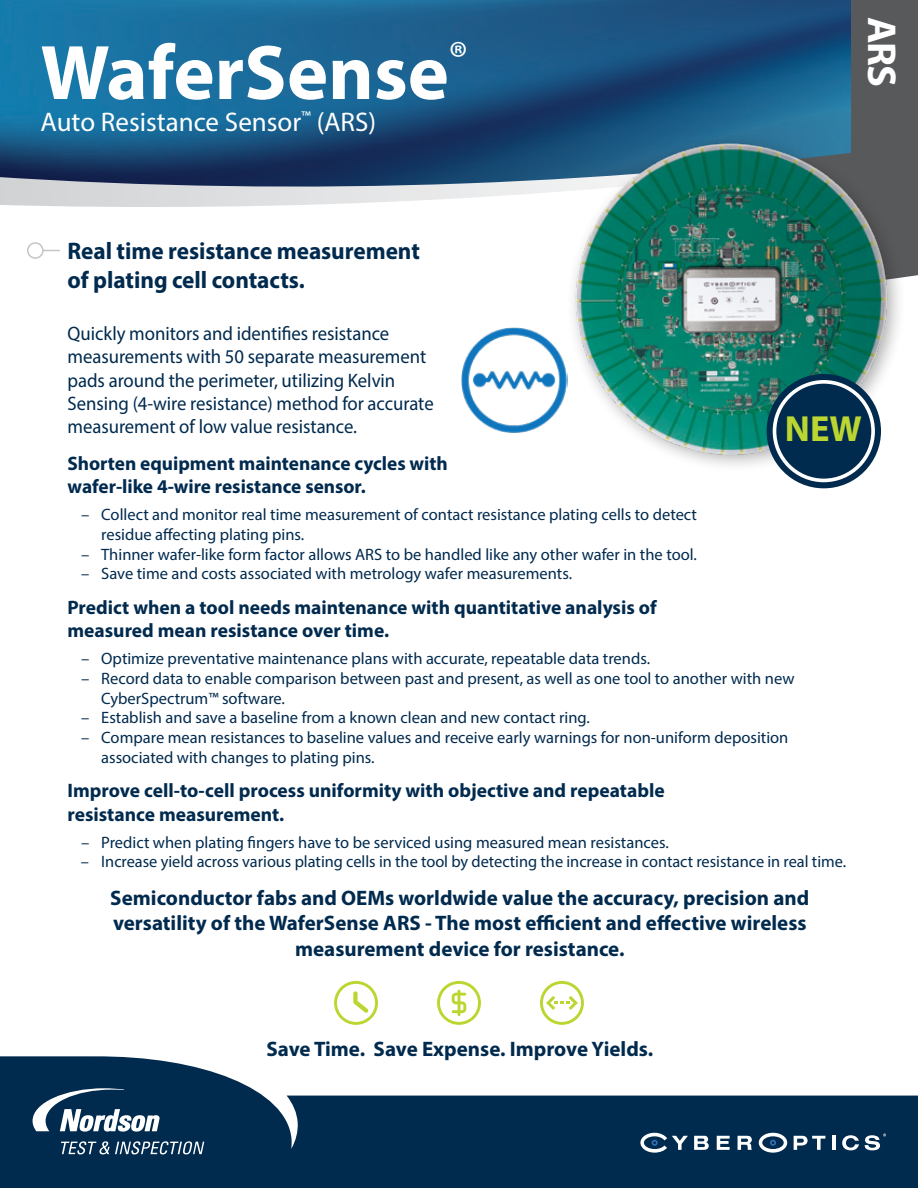
<style>
.page{position:relative;width:918px;height:1188px;background:#fff}
.page>*{position:absolute;margin:0;border:0;box-sizing:border-box;transform-origin:0 0}
.t1{font:700 78px "Myriad Pro";color:#fff}
.t2{font:700 40.5px "Myriad Pro";color:#fff}
.t3{font:700 36.45px "Myriad Pro";color:#bcd631}
.t4{font:27px "Myriad Pro";color:#fff}
.t5{font:700 24px/28.8px "Myriad Pro";color:#002a4e}
.t6{font:700 21px/25.2px "Myriad Pro";color:#002a4e;text-align:center}
.t7{font:700 19.5px/23.4px "Myriad Pro";color:#002a4e}
.t8{font:19.5px/23.4px "Myriad Pro";letter-spacing:-.005em;color:#002a4e;scale:.96 1}
.t9{font:16.5px/19.8px "Myriad Pro";color:#002a4e}
</style>
<div class="page">
<svg style="left:0;top:189px;width:565px;height:18px"></svg>
<img style="left:0;top:0;width:918px;height:189px">
<div style="left:851px;top:0;width:67px;height:168px;background:#58595b"></div>
<svg style="left:0;top:1056px;width:918px;height:132px;fill:#002a4e"></svg>
<svg style="left:61px;top:1141px;width:143px;height:13px;background:#4f6b84"></svg>
<svg style="left:33px;top:1088px;width:127px;height:44px"></svg>
<svg style="left:694px;top:1136px;width:15px;height:14px"></svg>
<svg style="left:717px;top:1136px;width:13px;height:14px"></svg>
<svg style="left:738px;top:1136px;width:14px;height:14px"></svg>
<svg style="left:794px;top:1136px;width:31px;height:14px"></svg>
<hr style="left:832px;top:1136px;width:3px;height:14px;background:#fff">
<svg style="left:842px;top:1135px;width:17px;height:15px"></svg>
<svg style="left:759px;top:1133px;width:28px;height:20px"></svg>
<svg style="left:865px;top:1134px;width:21px;height:16px"></svg>
<svg style="left:640px;top:1133px;width:48px;height:20px"></svg>
<div style="left:566px;top:133px;width:340px;height:340px;background:#231f20;opacity:.35"></div>
<img style="left:565px;top:133px;width:331px;height:330px">
<div style="left:27px;top:242px;width:17px;height:17px;border:2px solid #c3c5c7;border-radius:50%"></div>
<svg style="left:43px;top:250px;width:17px;height:1px"></svg>
<svg style="left:334px;top:981px;width:44px;height:44px"></svg>
<svg style="left:437px;top:981px;width:44px;height:44px"></svg>
<svg style="left:540px;top:981px;width:44px;height:44px"></svg>
<img style="left:461px;top:326px;width:106px;height:108px">
<div style="left:767px;top:374px;width:114px;height:114px;border:19px solid #002a4e;border-radius:50%"></div>
<svg style="left:773px;top:380px;width:102px;height:102px;background:#2d506d"></svg>
<h1 class="t1" style="left:40px;top:22px;width:429px">WaferSense<sup>®</sup></h1>
<h3 class="t4" style="left:40px;top:106px;width:337px">Auto Resistance Sensor<sup>™</sup> (ARS)</h3>
<h3 class="t5" style="left:68px;top:236px;width:354px">Real time resistance measurement of plating cell contacts.</h3>
<p class="t8" style="left:68px;top:321px;width:383px">Quickly monitors and identifies resistance measurements with 50 separate measurement pads around the perimeter, utilizing Kelvin Sensing (4-wire resistance) method for accurate measurement of low value resistance.</p>
<h2 class="t2" style="left:908px;top:16px;width:72px;rotate:90deg">ARS</h2>
<h3 class="t3" style="left:785px;top:405px;width:79px">NEW</h3>
<p class="t7" style="left:68px;top:451px;width:382px">Shorten equipment maintenance cycles with wafer-like 4-wire resistance sensor.</p>
<p class="t9" style="left:101px;top:504px;width:597px;text-indent:-20px">– Collect and monitor real time measurement of contact resistance plating cells to detect residue affecting plating pins.</p>
<p class="t9" style="left:81px;top:544px;width:617px">– Thinner wafer-like form factor allows ARS to be handled like any other wafer in the tool.</p>
<p class="t9" style="left:81px;top:564px;width:493px">– Save time and costs associated with metrology wafer measurements.</p>
<p class="t7" style="left:68px;top:595px;width:591px">Predict when a tool needs maintenance with quantitative analysis of measured mean resistance over time.</p>
<p class="t9" style="left:81px;top:648px;width:571px">– Optimize preventative maintenance plans with accurate, repeatable data trends.</p>
<p class="t9" style="left:101px;top:668px;width:695px;text-indent:-20px">– Record data to enable comparison between past and present, as well as one tool to another with new<br>CyberSpectrum™ software.</p>
<p class="t9" style="left:81px;top:708px;width:510px">– Establish and save a baseline from a known clean and new contact ring.</p>
<p class="t9" style="left:101px;top:728px;width:689px;text-indent:-20px">– Compare mean resistances to baseline values and receive early warnings for non-uniform deposition associated with changes to plating pins.</p>
<p class="t7" style="left:68px;top:778px;width:599px">Improve cell-to-cell process uniformity with objective and repeatable resistance measurement.</p>
<p class="t9" style="left:81px;top:832px;width:589px">– Predict when plating fingers have to be serviced using measured mean resistances.</p>
<p class="t9" style="left:81px;top:852px;width:767px">– Increase yield across various plating cells in the tool by detecting the increase in contact resistance in real time.</p>
<p class="t6" style="left:110px;top:885px;width:700px">Semiconductor fabs and OEMs worldwide value the accuracy, precision and versatility of the WaferSense ARS - The most efficient and effective wireless measurement device for resistance.</p>
<p class="t6" style="left:266px;top:1036px;width:388px">Save Time. Save Expense. Improve Yields.</p>
</div>
